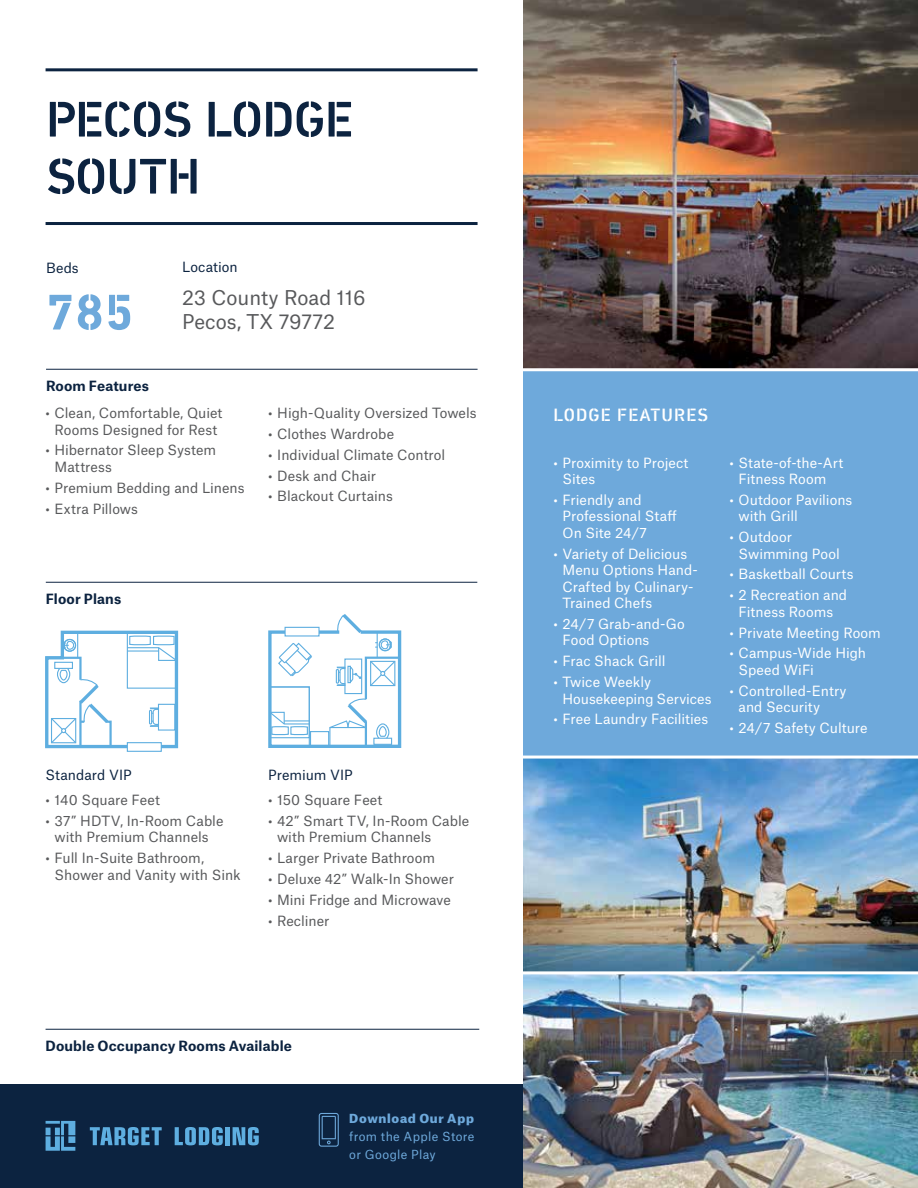
<style>
.page{position:relative;width:918px;height:1188px;background:#fff}
.page>*{position:absolute;margin:0;border:0;box-sizing:border-box;transform-origin:0 0}
.t1{font:500 51px/57px "DIN Next Stencil";letter-spacing:-.015em;color:#0c2340}
.t2{font:700 51px "DIN Next Stencil";color:#6ea9db}
.t3{font:19.5px/24px "Atlas Grotesk";color:#58595b}
.t4{font:500 18px "DIN Next Stencil";letter-spacing:.06em;color:#fff}
.t5{font:13.5px/16.5px "Atlas Grotesk";color:#58595b}
.t6{font:13.5px/16.5px "Atlas Grotesk";color:#fff}
.t7{font:700 13.5px "Atlas Grotesk";letter-spacing:.01em;color:#0c2340}
.t8{font:13.5px "Atlas Grotesk";color:#0c2340}
.t9{font:12px/18px "Atlas Grotesk";letter-spacing:.025em;color:#6ea9db}
.t10{font:900 12px "Atlas Grotesk";letter-spacing:.06em;color:#6ea9db}
</style>
<div class="page">
<div style="left:0;top:1084px;width:523px;height:104px;background:#0c2340"></div>
<svg style="left:319px;top:1113px;width:20px;height:34px"></svg>
<svg style="left:90px;top:1127px;width:72px;height:18px"></svg>
<svg style="left:175px;top:1127px;width:48px;height:18px"></svg>
<hr style="left:226px;top:1127px;width:4px;height:18px;background:#5eaee0">
<svg style="left:233px;top:1127px;width:26px;height:18px"></svg>
<svg style="left:46px;top:1121px;width:29px;height:30px"></svg>
<hr style="left:46px;top:68px;width:432px;height:3px;background:#0c2340">
<hr style="left:46px;top:222px;width:432px;height:3px;background:#0c2340">
<div style="left:523px;top:369px;width:395px;height:389px;background:#6ea9db"></div>
<img style="left:523px;top:759px;width:395px;height:429px">
<hr style="left:46px;top:369px;width:432px;height:1px;background:#0c2340">
<hr style="left:46px;top:582px;width:431px;height:1px;background:#0c2340">
<hr style="left:46px;top:1029px;width:433px;height:1px;background:#0c2340">
<img style="left:523px;top:0;width:395px;height:368px">
<svg style="left:268px;top:614px;width:133px;height:134px"></svg>
<div style="left:127px;top:742px;width:35px;height:10px;border:1px solid #5eaee0"></div>
<svg style="left:45px;top:630px;width:134px;height:120px"></svg>
<hr style="left:521px;top:971px;width:397px;height:3px;background:#fff">
<hr style="left:521px;top:368px;width:397px;height:3px;background:#fff">
<hr style="left:521px;top:756px;width:397px;height:3px;background:#fff">
<h1 class="t1" style="left:46px;top:92px;width:309px">PECOS LODGE<br>SOUTH</h1>
<p class="t8" style="left:46px;top:256px;width:34px">Beds</p>
<h1 class="t2" style="left:46px;top:282px;width:89px">785</h1>
<p class="t7" style="left:46px;top:374px;width:105px">Room Features</p>
<p class="t8" style="left:182px;top:256px;width:57px">Location</p>
<h2 class="t3" style="left:182px;top:284px;width:185px">23 County Road 116<br>Pecos, TX 79772</h2>
<p class="t5" style="left:46px;top:403px;width:178px;text-align:center">• Clean, Comfortable, Quiet<br>Rooms Designed for Rest</p>
<p class="t5" style="left:55px;top:441px;width:163px;text-indent:-9px">• Hibernator Sleep System<br>Mattress</p>
<p class="t5" style="left:46px;top:478px;width:201px">• Premium Bedding and Linens</p>
<p class="t5" style="left:46px;top:499px;width:94px">• Extra Pillows</p>
<p class="t5" style="left:268px;top:403px;width:210px">• High-Quality Oversized Towels</p>
<p class="t5" style="left:268px;top:424px;width:127px">• Clothes Wardrobe</p>
<p class="t5" style="left:268px;top:445px;width:179px">• Individual Climate Control</p>
<p class="t5" style="left:268px;top:466px;width:109px">• Desk and Chair</p>
<p class="t5" style="left:268px;top:487px;width:126px">• Blackout Curtains</p>
<p class="t7" style="left:46px;top:587px;width:77px">Floor Plans</p>
<p class="t8" style="left:46px;top:764px;width:88px">Standard VIP</p>
<p class="t5" style="left:46px;top:790px;width:116px">• 140 Square Feet</p>
<p class="t5" style="left:46px;top:811px;width:179px;text-align:center">• 37” HDTV, In-Room Cable with Premium Channels</p>
<p class="t5" style="left:55px;top:848px;width:188px;text-indent:-9px">• Full In-Suite Bathroom,<br>Shower and Vanity with Sink</p>
<p class="t8" style="left:268px;top:764px;width:86px">Premium VIP</p>
<p class="t5" style="left:268px;top:790px;width:116px">• 150 Square Feet</p>
<p class="t5" style="left:277px;top:811px;width:194px;text-indent:-9px">• 42” Smart TV, In-Room Cable with Premium Channels</p>
<p class="t5" style="left:268px;top:848px;width:169px">• Larger Private Bathroom</p>
<p class="t5" style="left:268px;top:869px;width:187px">• Deluxe 42” Walk-In Shower</p>
<p class="t5" style="left:268px;top:890px;width:184px">• Mini Fridge and Microwave</p>
<p class="t5" style="left:268px;top:911px;width:63px">• Recliner</p>
<p class="t7" style="left:46px;top:1034px;width:248px">Double Occupancy Rooms Available</p>
<p class="t10" style="left:349px;top:1108px;width:126px">Download Our App</p>
<p class="t9" style="left:349px;top:1126px;width:127px">from the Apple Store or Google Play</p>
<h3 class="t4" style="left:554px;top:404px;width:156px">LODGE FEATURES</h3>
<p class="t6" style="left:562px;top:453px;width:128px;text-indent:-9px">• Proximity to Project<br>Sites</p>
<p class="t6" style="left:562px;top:490px;width:116px;text-indent:-9px">• Friendly and<br>Professional Staff<br>On Site 24/7</p>
<p class="t6" style="left:562px;top:544px;width:137px;text-indent:-9px">• Variety of Delicious<br>Menu Options Hand-<br>Crafted by Culinary-<br>Trained Chefs</p>
<p class="t6" style="left:562px;top:614px;width:124px;text-indent:-9px">• 24/7 Grab-and-Go<br>Food Options</p>
<p class="t6" style="left:553px;top:651px;width:114px">• Frac Shack Grill</p>
<p class="t6" style="left:562px;top:672px;width:151px;text-indent:-9px">• Twice Weekly<br>Housekeeping Services</p>
<p class="t6" style="left:553px;top:710px;width:156px">• Free Laundry Facilities</p>
<p class="t6" style="left:730px;top:453px;width:115px;text-align:center">• State-of-the-Art<br>Fitness Room</p>
<p class="t6" style="left:739px;top:490px;width:115px;text-indent:-9px">• Outdoor Pavilions with Grill</p>
<p class="t6" style="left:739px;top:527px;width:103px;text-indent:-9px">• Outdoor<br>Swimming Pool</p>
<p class="t6" style="left:730px;top:565px;width:126px">• Basketball Courts</p>
<p class="t6" style="left:730px;top:585px;width:119px;text-align:center">• 2 Recreation and<br>Fitness Rooms</p>
<p class="t6" style="left:730px;top:623px;width:153px">• Private Meeting Room</p>
<p class="t6" style="left:739px;top:644px;width:129px;text-indent:-9px">• Campus-Wide High<br>Speed WiFi</p>
<p class="t6" style="left:739px;top:681px;width:110px;text-indent:-9px">• Controlled-Entry and Security</p>
<p class="t6" style="left:730px;top:718px;width:139px">• 24/7 Safety Culture</p>
</div>
